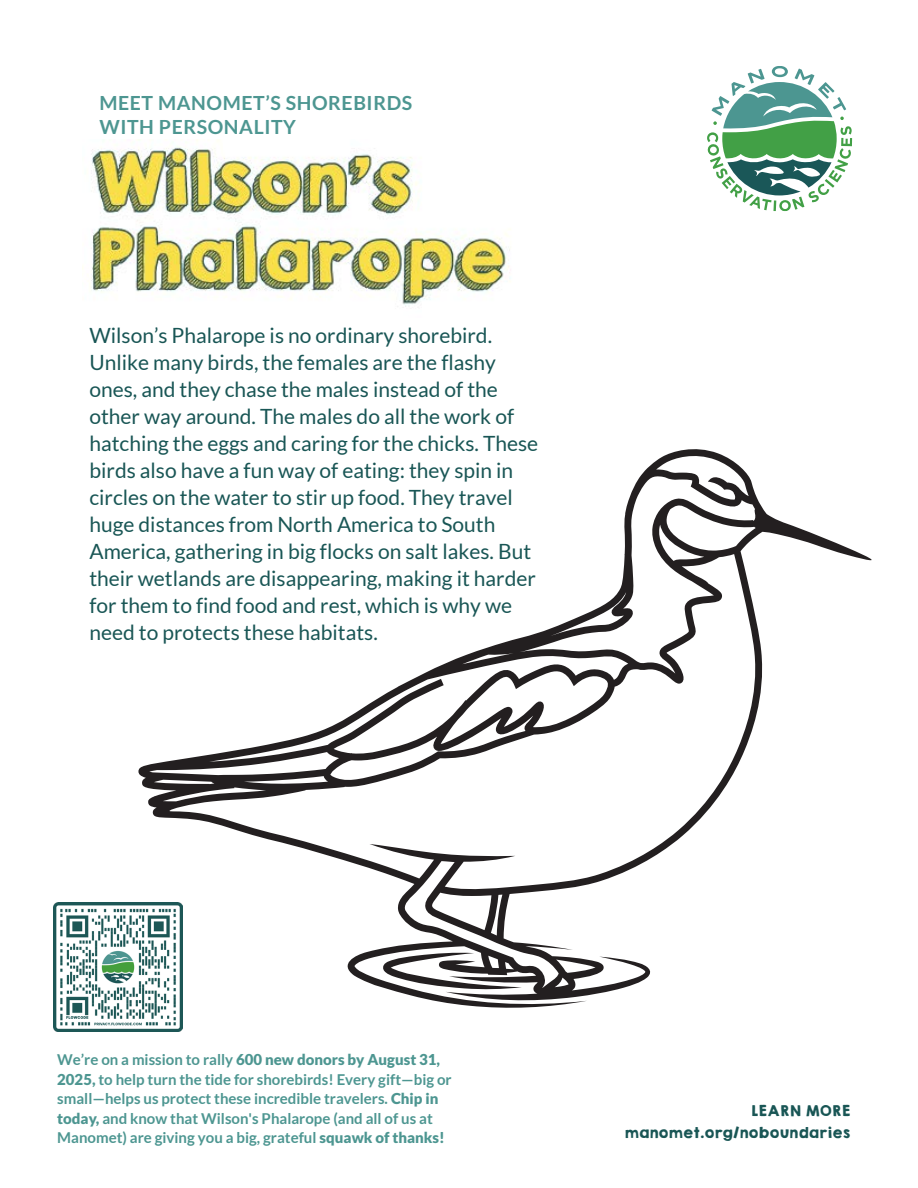
<style>
.page{position:relative;width:918px;height:1188px;background:#fff}
.page>*{position:absolute;margin:0;border:0;box-sizing:border-box;transform-origin:0 0}
.t1{font:21px/27px "Lato";color:#195655}
.t2{font:700 19.5px/24px "Lato";letter-spacing:.03em;color:#4d9691}
.bottom_text{font:700 15px/19.5px "Lato";color:#4d9691}
.t3{font:13.5px/22.5px "KGHAPPY Solid";letter-spacing:-.03em;color:#195655;text-align:right}
.s1{font-weight:900}
</style>
<div class="page">
<svg style="left:138px;top:449px;width:734px;height:559px"></svg>
<svg style="left:381px;top:952px;width:141px;height:38px"></svg>
<svg style="left:707px;top:66px;width:145px;height:145px"></svg>
<img style="left:54px;top:902px;width:129px;height:129px">
<img style="left:82px;top:139px;width:428px;height:168px">
<p class="t2" style="left:99px;top:91px;width:314px">MEET MANOMET’S SHOREBIRDS<br>WITH PERSONALITY</p>
<p class="t1" style="left:89px;top:322px;width:450px">Wilson’s Phalarope is no ordinary shorebird.<br>Unlike many birds, the females are the flashy ones, and they chase the males instead of the other way around. The males do all the work of hatching the eggs and caring for the chicks. These birds also have a fun way of eating: they spin in circles on the water to stir up food. They travel huge distances from North America to South America, gathering in big flocks on salt lakes. But their wetlands are disappearing, making it harder for them to find food and rest, which is why we need to protects these habitats.</p>
<p class="bottom_text" style="left:57px;top:1050px;width:396px">We’re on a mission to rally <span class="s1">600 new donors by August 31, 2025,</span> to help turn the tide for shorebirds! Every gift—big or small—helps us protect these incredible travelers. <span class="s1">Chip in today,</span> and know that Wilson's Phalarope (and all of us at Manomet) are giving you a big, grateful <span class="s1">squawk of thanks!</span></p>
<p class="t3" style="left:624px;top:1099px;width:228px">LEARN MORE manomet.org/noboundaries</p>
</div>
